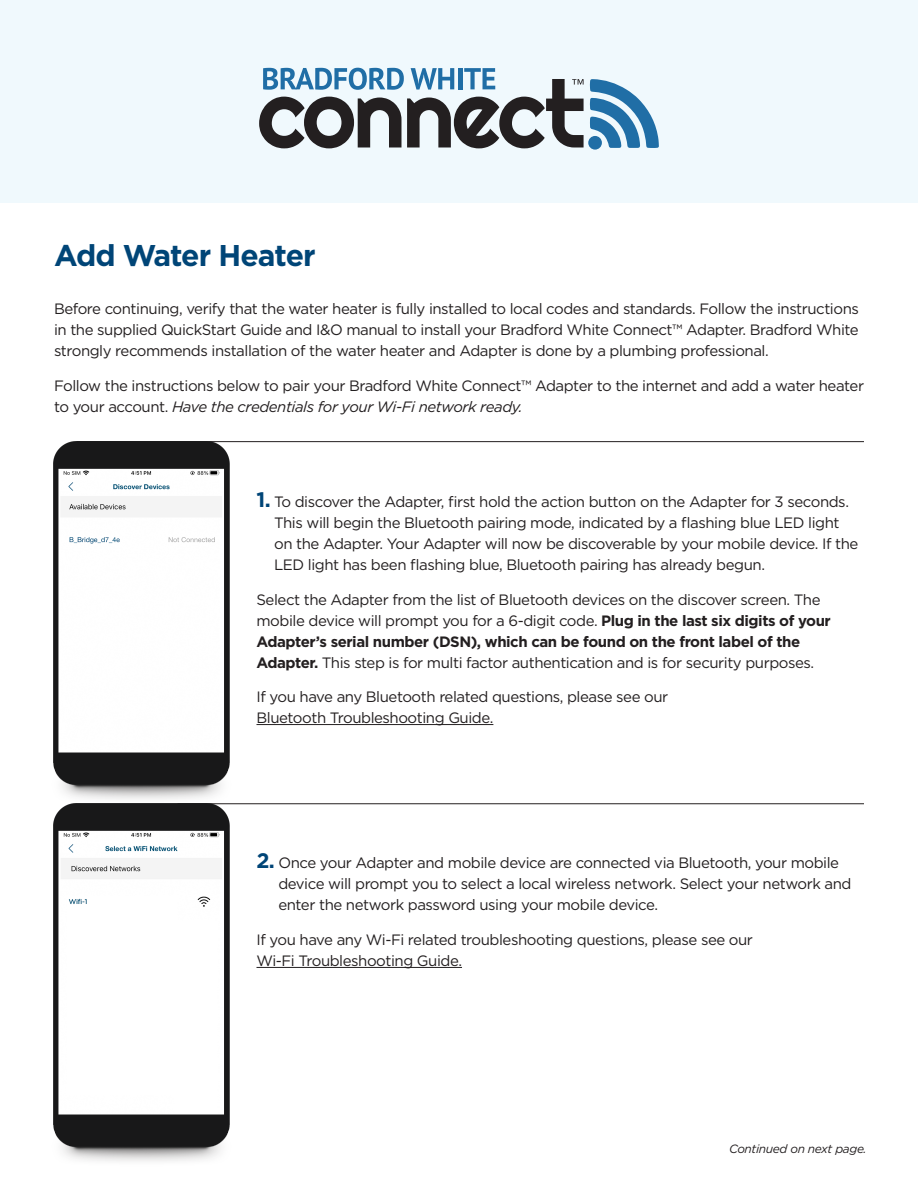
<style>
.page{position:relative;width:918px;height:1188px;background:#fff}
.page>*{position:absolute;margin:0;border:0;box-sizing:border-box;transform-origin:0 0}
.t1{font:700 30px "Gotham";letter-spacing:-.035em;color:#004577}
.t2{font:15px/21px "Gotham";letter-spacing:-.03em;color:#231f20}
.t3{font:italic 12px "Gotham";letter-spacing:-.03em;color:#231f20}
.s1{font-style:italic}
.s2{font-weight:700;font-size:21px;color:#004577}
.s3{font-weight:700}
</style>
<div class="page">
<div style="left:0;top:0;width:918px;height:202px;background:#f0f9fd"></div>
<svg style="left:590px;top:79px;width:69px;height:69px"></svg>
<div style="left:588px;top:136px;width:14px;height:14px;background:#206ea6;border-radius:50%"></div>
<svg style="left:259px;top:68px;width:325px;height:80px"></svg>
<hr style="left:77px;top:441px;width:787px;height:1px;background:#231f20">
<img style="left:53px;top:441px;width:179px;height:364px">
<hr style="left:256px;top:724px;width:237px;height:1px;background:#231f20">
<hr style="left:178px;top:803px;width:686px;height:1px;background:#231f20">
<img style="left:53px;top:803px;width:178px;height:358px">
<hr style="left:256px;top:967px;width:206px;height:1px;background:#231f20">
<p class="t1" style="left:54px;top:236px;width:263px">Add Water Heater</p>
<p class="t2" style="left:54px;top:298px;width:806px;text-align:justify">Before continuing, verify that the water heater is fully installed to local codes and standards. Follow the instructions in the supplied QuickStart Guide and I&amp;O manual to install your Bradford White Connect™ Adapter. Bradford White strongly recommends installation of the water heater and Adapter is done by a plumbing professional.</p>
<p class="t2" style="left:54px;top:375px;width:812px">Follow the instructions below to pair your Bradford White Connect™ Adapter to the internet and add a water heater to your account. <span class="s1">Have the credentials for your Wi-Fi network ready.</span></p>
<p class="t2" style="left:274px;top:491px;width:586px;text-indent:-18px"><span class="s2">1.</span> To discover the Adapter, first hold the action button on the Adapter for 3 seconds.<br>This will begin the Bluetooth pairing mode, indicated by a flashing blue LED light on the Adapter. Your Adapter will now be discoverable by your mobile device. If the LED light has been flashing blue, Bluetooth pairing has already begun.</p>
<p class="t2" style="left:256px;top:588px;width:576px">Select the Adapter from the list of Bluetooth devices on the discover screen. The mobile device will prompt you for a 6-digit code. <span class="s3">Plug in the last six digits of your Adapter’s serial number (DSN), which can be found on the front label of the Adapter.</span> This step is for multi factor authentication and is for security purposes.</p>
<p class="t2" style="left:256px;top:686px;width:413px">If you have any Bluetooth related questions, please see our<br>Bluetooth Troubleshooting Guide.</p>
<p class="t2" style="left:278px;top:852px;width:575px;text-indent:-22px"><span class="s2">2.</span> Once your Adapter and mobile device are connected via Bluetooth, your mobile device will prompt you to select a local wireless network. Select your network and enter the network password using your mobile device.</p>
<p class="t2" style="left:256px;top:929px;width:498px">If you have any Wi-Fi related troubleshooting questions, please see our<br>Wi-Fi Troubleshooting Guide.</p>
<p class="t3" style="left:729px;top:1142px;width:139px">Continued on next page.</p>
</div>
